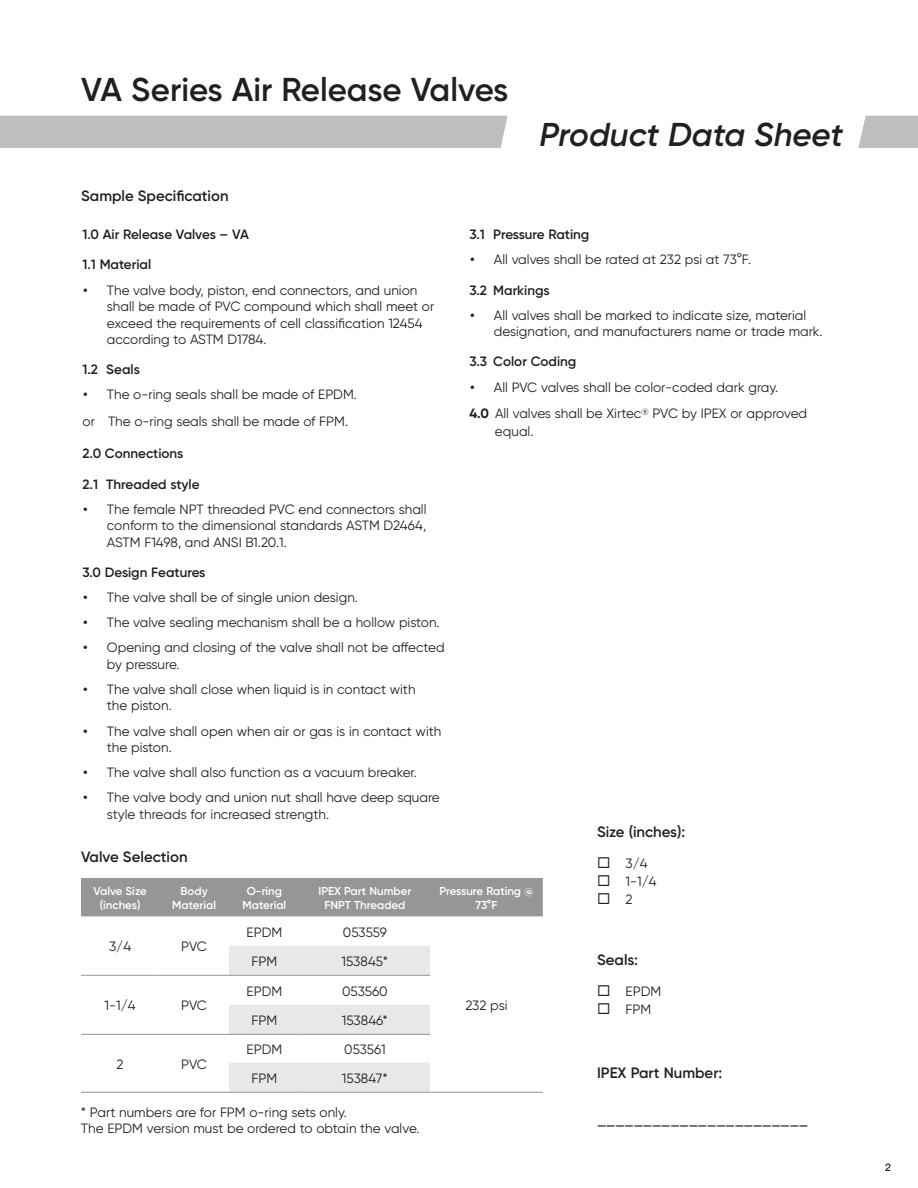
<style>
.page{position:relative;width:918px;height:1188px;background:#fff}
.page>*{position:absolute;margin:0;border:0;box-sizing:border-box;transform-origin:0 0}
.t1{font:600 33px "Gilroy";color:#231f20}
.t2{font:italic 600 33px "Gilroy";color:#231f20}
.t3{font:18px "Gilroy";color:#231f20}
.t4{font:600 15px "Gilroy";color:#231f20}
.t5{font:13.5px/16.5px "Gilroy";color:#231f20}
.t6{font:600 13.5px "Gilroy";color:#231f20}
.t7{font:600 11.55px/13.8px "Gilroy";color:#fff;text-align:center}
.t8{font:500 10.5px "Helvetica Neue LT";color:#231f20}
.s1{font-weight:600}
.s2{font-weight:700}
</style>
<div class="page">
<svg style="left:858px;top:116px;width:60px;height:32px"></svg>
<div style="left:81px;top:878px;width:462px;height:39px;background:#949698"></div>
<svg style="left:81px;top:974px;width:462px;height:118px"></svg>
<svg style="left:229px;top:946px;width:201px;height:146px"></svg>
<hr style="left:81px;top:975px;width:78px;height:1px;background:#949698">
<hr style="left:159px;top:975px;width:70px;height:1px;background:#949698">
<hr style="left:229px;top:975px;width:71px;height:1px;background:#949698">
<hr style="left:300px;top:975px;width:130px;height:1px;background:#949698">
<hr style="left:81px;top:1034px;width:78px;height:1px;background:#949698">
<hr style="left:159px;top:1034px;width:70px;height:1px;background:#949698">
<hr style="left:229px;top:1034px;width:71px;height:1px;background:#949698">
<hr style="left:300px;top:1034px;width:130px;height:1px;background:#949698">
<hr style="left:81px;top:1092px;width:78px;height:1px;background:#949698">
<hr style="left:159px;top:1092px;width:70px;height:1px;background:#949698">
<hr style="left:229px;top:1092px;width:71px;height:1px;background:#949698">
<hr style="left:300px;top:1092px;width:130px;height:1px;background:#949698">
<hr style="left:430px;top:1092px;width:113px;height:1px;background:#949698">
<div style="left:0;top:116px;width:508px;height:32px;background:#bcbec0"></div>
<h1 class="t1" style="left:81px;top:69px;width:429px">VA Series Air Release Valves</h1>
<p class="t4" style="left:81px;top:186px;width:149px">Sample Specification</p>
<h1 class="t2" style="left:539px;top:114px;width:305px">Product Data Sheet</h1>
<p class="t6" style="left:82px;top:226px;width:168px">1.0 Air Release Valves – VA</p>
<p class="t6" style="left:82px;top:256px;width:70px">1.1 Material</p>
<p class="t5" style="left:107px;top:281px;width:329px;text-indent:-24px"><span class="s1">•</span> The valve body, piston, end connectors, and union shall be made of PVC compound which shall meet or exceed the requirements of cell classification 12454 according to ASTM D1784.</p>
<p class="t6" style="left:82px;top:361px;width:59px">1.2 Seals</p>
<p class="t5" style="left:82px;top:381px;width:276px;line-height:26.7px"><span class="s1">•</span> The o-ring seals shall be made of EPDM. or The o-ring seals shall be made of FPM.</p>
<p class="t6" style="left:82px;top:445px;width:103px">2.0 Connections</p>
<p class="t6" style="left:82px;top:475px;width:119px">2.1 Threaded style</p>
<p class="t5" style="left:107px;top:501px;width:321px;text-align:justify;text-indent:-24px"><span class="s1">•</span> The female NPT threaded PVC end connectors shall conform to the dimensional standards ASTM D2464, ASTM F1498, and ANSI B1.20.1.</p>
<p class="t6" style="left:82px;top:564px;width:125px">3.0 Design Features</p>
<p class="t5" style="left:83px;top:589px;width:276px"><span class="s1">•</span> The valve shall be of single union design.</p>
<p class="t5" style="left:83px;top:614px;width:358px"><span class="s1">•</span> The valve sealing mechanism shall be a hollow piston.</p>
<p class="t5" style="left:107px;top:639px;width:339px;text-indent:-24px"><span class="s1">•</span> Opening and closing of the valve shall not be affected by pressure.</p>
<p class="t5" style="left:107px;top:681px;width:310px;text-indent:-24px"><span class="s1">•</span> The valve shall close when liquid is in contact with the piston.</p>
<p class="t5" style="left:107px;top:723px;width:336px;text-indent:-24px"><span class="s1">•</span> The valve shall open when air or gas is in contact with the piston.</p>
<p class="t5" style="left:83px;top:764px;width:335px"><span class="s1">•</span> The valve shall also function as a vacuum breaker.</p>
<p class="t5" style="left:107px;top:789px;width:334px;text-indent:-24px"><span class="s1">•</span> The valve body and union nut shall have deep square style threads for increased strength.</p>
<p class="t6" style="left:470px;top:226px;width:121px">3.1 Pressure Rating</p>
<p class="t5" style="left:470px;top:251px;width:283px"><span class="s1">•</span> All valves shall be rated at 232 psi at 73°F.</p>
<p class="t6" style="left:470px;top:281px;width:82px">3.2 Markings</p>
<p class="t5" style="left:494px;top:307px;width:330px;text-indent:-24px"><span class="s1">•</span> All valves shall be marked to indicate size, material designation, and manufacturers name or trade mark.</p>
<p class="t6" style="left:470px;top:353px;width:108px">3.3 Color Coding</p>
<p class="t5" style="left:470px;top:373px;width:339px;line-height:26.7px"><span class="s1">•</span> All PVC valves shall be color-coded dark gray.<br><span class="s2">4.0</span> All valves shall be Xirtec<sup>®</sup> PVC by IPEX or approved</p>
<p class="t5" style="left:495px;top:423px;width:40px">equal.</p>
<p class="t4" style="left:597px;top:823px;width:90px">Size (inches):</p>
<p class="t4" style="left:81px;top:847px;width:108px">Valve Selection</p>
<p class="t7" style="left:94px;top:884px;width:55px">Valve Size (inches)</p>
<p class="t7" style="left:172px;top:884px;width:45px">Body<br>Material</p>
<p class="t7" style="left:243px;top:884px;width:45px">O-ring<br>Material</p>
<p class="t7" style="left:318px;top:884px;width:94px">IPEX Part Number<br>FNPT Threaded</p>
<p class="t7" style="left:439px;top:884px;width:95px">Pressure Rating @<br>73°F</p>
<p class="t5" style="left:109px;top:938px;width:24px">3/4</p>
<p class="t5" style="left:181px;top:938px;width:27px">PVC</p>
<p class="t5" style="left:247px;top:924px;width:37px">EPDM</p>
<p class="t5" style="left:343px;top:924px;width:45px">053559</p>
<p class="t5" style="left:105px;top:997px;width:33px">1-1/4</p>
<p class="t5" style="left:181px;top:997px;width:27px">PVC</p>
<p class="t5" style="left:252px;top:953px;width:27px">FPM</p>
<p class="t5" style="left:342px;top:953px;width:48px">153845*</p>
<p class="t5" style="left:247px;top:983px;width:37px">EPDM</p>
<p class="t5" style="left:342px;top:983px;width:47px">053560</p>
<p class="t5" style="left:252px;top:1012px;width:27px">FPM</p>
<p class="t5" style="left:342px;top:1012px;width:48px">153846*</p>
<p class="t5" style="left:247px;top:1041px;width:37px">EPDM</p>
<p class="t5" style="left:344px;top:1041px;width:43px">053561</p>
<p class="t5" style="left:252px;top:1070px;width:27px">FPM</p>
<p class="t5" style="left:342px;top:1070px;width:47px">153847*</p>
<p class="t5" style="left:81px;top:1104px;width:340px">* Part numbers are for FPM o-ring sets only.<br>The EPDM version must be ordered to obtain the valve.</p>
<p class="t5" style="left:117px;top:1056px;width:9px">2</p>
<p class="t5" style="left:181px;top:1056px;width:27px">PVC</p>
<p class="t5" style="left:465px;top:997px;width:44px">232 psi</p>
<p class="t5" style="left:597px;top:855px;width:52px">◻ 3/4</p>
<p class="t5" style="left:597px;top:873px;width:61px">◻ 1-1/4</p>
<p class="t5" style="left:597px;top:891px;width:37px">◻ 2</p>
<p class="t4" style="left:597px;top:951px;width:43px">Seals:</p>
<p class="t5" style="left:597px;top:983px;width:66px">◻ EPDM</p>
<p class="t5" style="left:597px;top:1001px;width:56px">◻ FPM</p>
<p class="t4" style="left:597px;top:1064px;width:127px">IPEX Part Number:</p>
<h2 class="t3" style="left:597px;top:1106px;width:213px">_______________________</h2>
<p class="t8" style="left:885px;top:1161px;width:7px">2</p>
</div>
